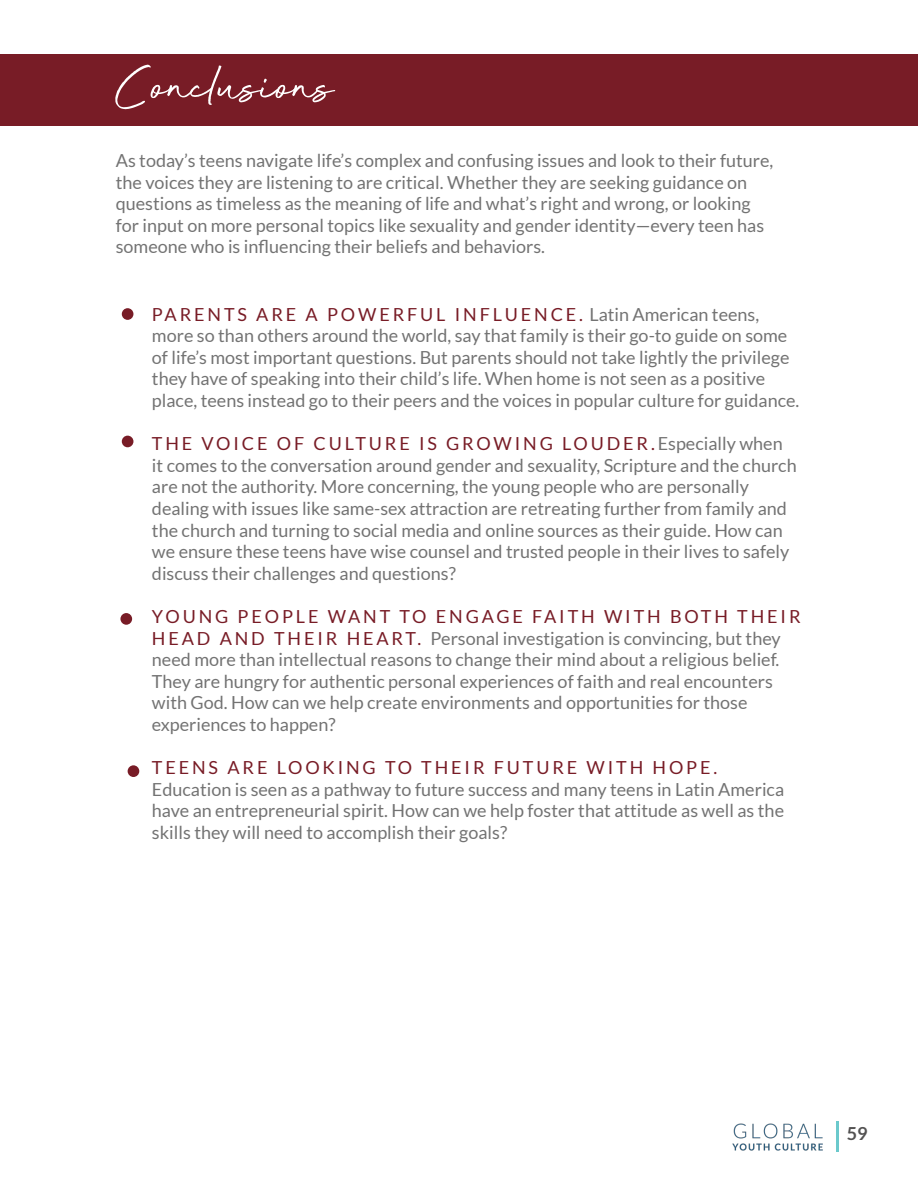
<style>
.page{position:relative;width:918px;height:1188px;background:#fff}
.page>*{position:absolute;margin:0;border:0;box-sizing:border-box;transform-origin:0 0}
.t1{font:64.5px "Beyond Infinity";color:#fff}
.t2{font:18px/21.6px "Lato";color:#737373}
.t3{font:18px "Lato";letter-spacing:.16em;color:#781c26}
.t4{font:700 18px "Lato";color:#535252}
.s1{color:#781c26}
</style>
<div class="page">
<hr style="left:836px;top:1121px;width:3px;height:31px;background:#6bc9cc">
<img style="left:732px;top:1123px;width:91px;height:28px">
<div style="left:122px;top:308px;width:11px;height:12px;background:#781c26;border-radius:50%"></div>
<div style="left:122px;top:436px;width:11px;height:11px;background:#781c26;border-radius:50%"></div>
<div style="left:0;top:54px;width:918px;height:71px;background:#781c26"></div>
<div style="left:120px;top:613px;width:12px;height:12px;background:#781c26;border-radius:50%"></div>
<div style="left:128px;top:765px;width:11px;height:12px;background:#781c26;border-radius:50%"></div>
<h1 class="t1" style="left:116px;top:53px;width:219px">Conclusions</h1>
<p class="t2" style="left:116px;top:150px;width:659px">As today’s teens navigate life’s complex and confusing issues and look to their future, the voices they are listening to are critical. Whether they are seeking guidance on questions as timeless as the meaning of life and what’s right and wrong, or looking for input on more personal topics like sexuality and gender identity—every teen has someone who is influencing their beliefs and behaviors.</p>
<p class="t2" style="left:152px;top:303px;width:649px"><span class="s1">PARENTS ARE A POWERFUL INFLUENCE.</span> Latin American teens, more so than others around the world, say that family is their go-to guide on some of life’s most important questions. But parents should not take lightly the privilege they have of speaking into their child’s life. When home is not seen as a positive place, teens instead go to their peers and the voices in popular culture for guidance.</p>
<p class="t2" style="left:152px;top:433px;width:646px"><span class="s1">THE VOICE OF CULTURE IS GROWING LOUDER.</span>Especially when it comes to the conversation around gender and sexuality, Scripture and the church are not the authority. More concerning, the young people who are personally dealing with issues like same-sex attraction are retreating further from family and the church and turning to social media and online sources as their guide. How can we ensure these teens have wise counsel and trusted people in their lives to safely discuss their challenges and questions?</p>
<p class="t2" style="left:152px;top:606px;width:650px"><span class="s1">YOUNG PEOPLE WANT TO ENGAGE FAITH WITH BOTH THEIR H E A D A N D T H E I R H E A RT.</span> Personal investigation is convincing, but they need more than intellectual reasons to change their mind about a religious belief.<br>They are hungry for authentic personal experiences of faith and real encounters with God. How can we help create environments and opportunities for those experiences to happen?</p>
<p class="t3" style="left:152px;top:758px;width:567px">TEENS ARE LOOKING TO THEIR FUTURE WITH HOPE.</p>
<p class="t2" style="left:152px;top:778px;width:634px;text-align:justify">Education is seen as a pathway to future success and many teens in Latin America have an entrepreneurial spirit. How can we help foster that attitude as well as the skills they will need to accomplish their goals?</p>
<p class="t4" style="left:847px;top:1124px;width:22px">59</p>
</div>
